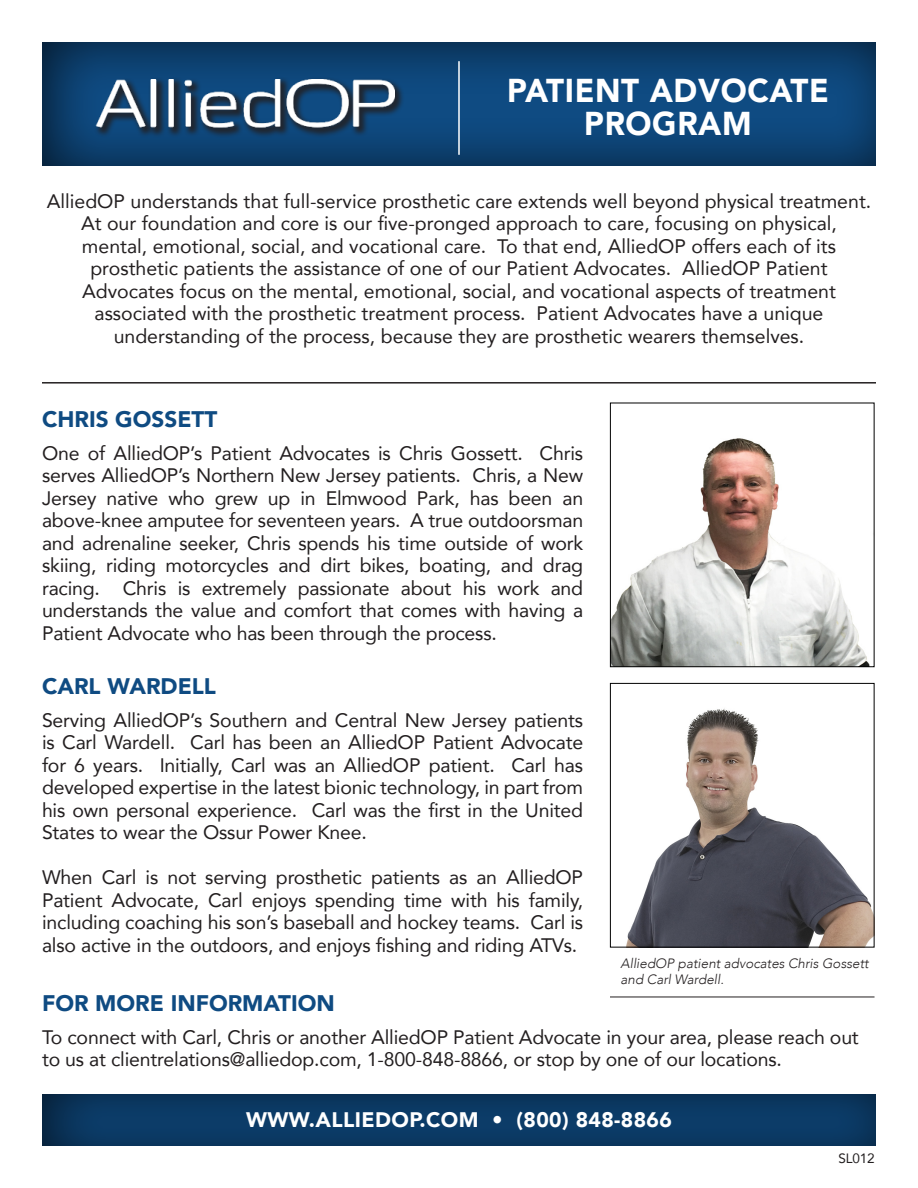
<style>
.page{position:relative;width:918px;height:1188px;background:#fff}
.page>*{position:absolute;margin:0;border:0;box-sizing:border-box;transform-origin:0 0}
.t1{font:900 33px "Avenir";letter-spacing:.02em;color:#fff;scale:.95 1}
.t2{font:900 22.5px "Avenir";color:#0f4b82}
.t3{font:900 21px "Avenir";letter-spacing:.02em;color:#fff}
.t4{font:19.5px/22.5px "Avenir";color:#231f20;text-align:justify}
.t5{font:italic 300 13.5px/16.2px "Avenir";color:#231f20}
.t6{font:13.5px "Avenir";letter-spacing:-.01em;color:#231f20}
</style>
<div class="page">
<div style="left:41px;top:1093px;width:835px;height:54px;background:#231f20;opacity:.75"></div>
<div style="left:41px;top:40px;width:835px;height:126px;background:#231f20;opacity:.75"></div>
<div style="left:94px;top:76px;width:311px;height:62px;background:#231f20;opacity:.85"></div>
<img style="left:96px;top:79px;width:299px;height:60px">
<hr style="left:458px;top:61px;width:2px;height:94px;background:#fff">
<hr style="left:610px;top:997px;width:265px;height:1px;background:#231f20">
<img style="left:626px;top:708px;width:247px;height:238px">
<div style="left:610px;top:683px;width:265px;height:265px;border:1px solid #000"></div>
<img style="left:612px;top:438px;width:258px;height:227px">
<div style="left:610px;top:403px;width:265px;height:264px;border:1px solid #000"></div>
<hr style="left:42px;top:382px;width:834px;height:2px;background:#231f20">
<p class="t1" style="left:507px;top:62px;width:340px">PATIENT ADVOCATE</p>
<p class="t1" style="left:584px;top:95px;width:178px">PROGRAM</p>
<p class="t4" style="left:47px;top:189px;width:826px;text-align:center">AlliedOP understands that full-service prosthetic care extends well beyond physical treatment.<br>At our foundation and core is our five-pronged approach to care, focusing on physical, mental, emotional, social, and vocational care. To that end, AlliedOP offers each of its prosthetic patients the assistance of one of our Patient Advocates. AlliedOP Patient Advocates focus on the mental, emotional, social, and vocational aspects of treatment associated with the prosthetic treatment process. Patient Advocates have a unique understanding of the process, because they are prosthetic wearers themselves.</p>
<p class="t2" style="left:42px;top:400px;width:177px">CHRIS GOSSETT</p>
<p class="t4" style="left:42px;top:441px;width:543px">One of AlliedOP’s Patient Advocates is Chris Gossett. Chris serves AlliedOP’s Northern New Jersey patients. Chris, a New Jersey native who grew up in Elmwood Park, has been an above-knee amputee for seventeen years. A true outdoorsman and adrenaline seeker, Chris spends his time outside of work skiing, riding motorcycles and dirt bikes, boating, and drag racing. Chris is extremely passionate about his work and understands the value and comfort that comes with having a Patient Advocate who has been through the process.</p>
<p class="t2" style="left:42px;top:667px;width:176px">CARL WARDELL</p>
<p class="t4" style="left:42px;top:708px;width:543px">Serving AlliedOP’s Southern and Central New Jersey patients is Carl Wardell. Carl has been an AlliedOP Patient Advocate for 6 years. Initially, Carl was an AlliedOP patient. Carl has developed expertise in the latest bionic technology, in part from his own personal experience. Carl was the first in the United States to wear the Ossur Power Knee.</p>
<p class="t4" style="left:42px;top:866px;width:543px">When Carl is not serving prosthetic patients as an AlliedOP Patient Advocate, Carl enjoys spending time with his family, including coaching his son’s baseball and hockey teams. Carl is also active in the outdoors, and enjoys fishing and riding ATVs.</p>
<p class="t2" style="left:42px;top:984px;width:294px">FOR MORE INFORMATION</p>
<p class="t4" style="left:42px;top:1025px;width:818px">To connect with Carl, Chris or another AlliedOP Patient Advocate in your area, please reach out to us at clientrelations@alliedop.com, 1-800-848-8866, or stop by one of our locations.</p>
<p class="t5" style="left:621px;top:955px;width:250px">AlliedOP patient advocates Chris Gossett and Carl Wardell.</p>
<p class="t3" style="left:246px;top:1102px;width:427px">WWW.ALLIEDOP.COM • (800) 848-8866</p>
<p class="t6" style="left:838px;top:1147px;width:38px">SL012</p>
</div>
